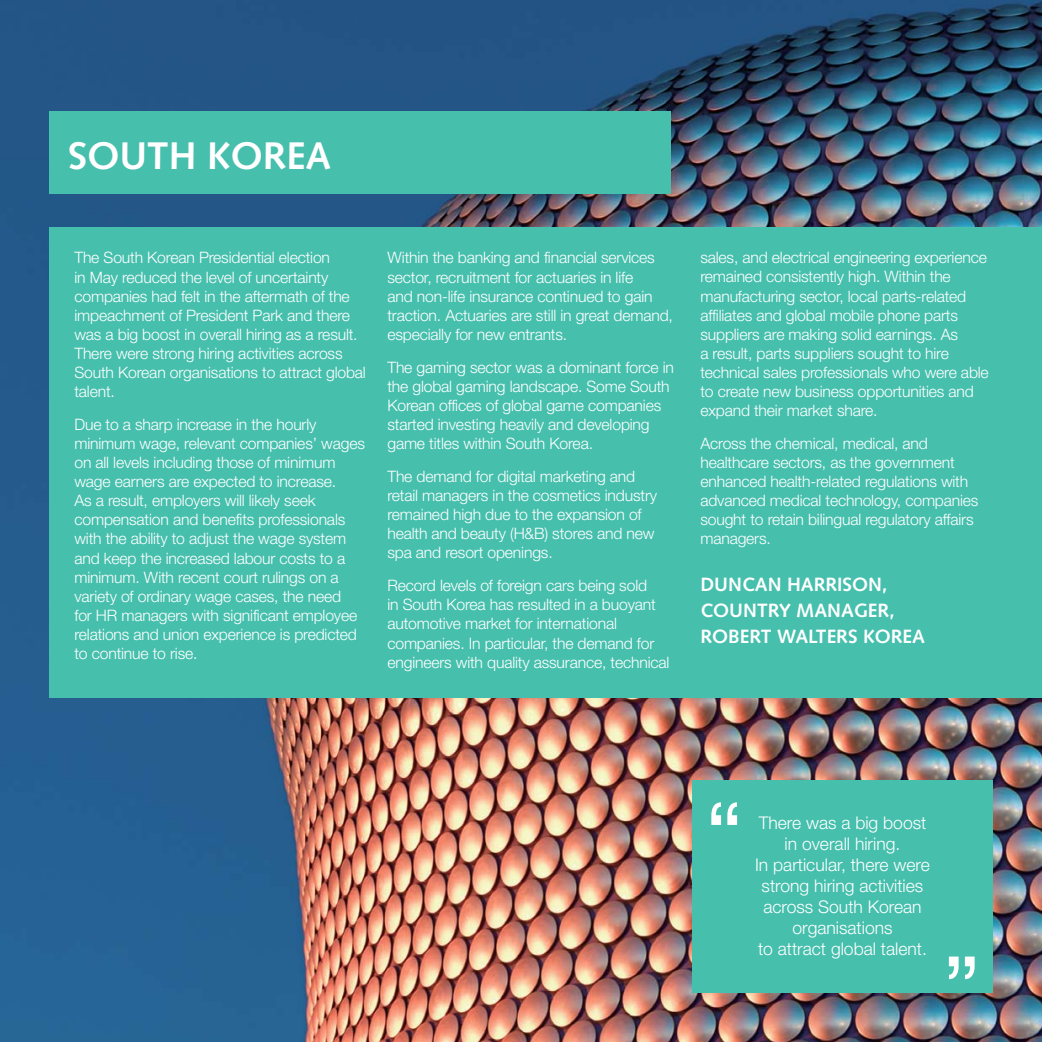
<style>
.page{position:relative;width:1042px;height:1042px;background:#fff}
.page>*{position:absolute;margin:0;border:0;box-sizing:border-box;transform-origin:0 0}
.t1{font:87.5px "Helvetica Neue LT Std";color:#fff}
.t2{font:700 38.5px "Syntax LT Std";color:#fff}
.t3{font:700 19.25px/26.2px "Syntax LT Std";color:#fff}
.t4{font:300 17.5px/21px "Helvetica Neue LT Std";color:#fff;text-align:center}
.t5{font:300 15.75px/19.1px "Helvetica Neue LT Std";letter-spacing:-.01em;color:#fff}
</style>
<div class="page">
<img style="left:0;top:0;width:1042px;height:1042px">
<div style="left:50px;top:227px;width:992px;height:471px;background:#46bfad"></div>
<div style="left:50px;top:112px;width:621px;height:82px;background:#46bfad"></div>
<div style="left:692px;top:780px;width:300px;height:213px;background:#46bfad"></div>
<h2 class="t2" style="left:68px;top:133px;width:264px">SOUTH KOREA</h2>
<p class="t5" style="left:74px;top:250px;width:293px">The South Korean Presidential election<br>in May reduced the level of uncertainty companies had felt in the aftermath of the impeachment of President Park and there was a big boost in overall hiring as a result.<br>There were strong hiring activities across South Korean organisations to attract global talent.</p>
<p class="t5" style="left:74px;top:417px;width:292px">Due to a sharp increase in the hourly minimum wage, relevant companies’ wages on all levels including those of minimum wage earners are expected to increase.<br>As a result, employers will likely seek compensation and benefits professionals with the ability to adjust the wage system and keep the increased labour costs to a minimum. With recent court rulings on a variety of ordinary wage cases, the need<br>for HR managers with significant employee relations and union experience is predicted to continue to rise.</p>
<p class="t5" style="left:387px;top:250px;width:287px">Within the banking and financial services sector, recruitment for actuaries in life<br>and non-life insurance continued to gain traction. Actuaries are still in great demand, especially for new entrants.</p>
<p class="t5" style="left:387px;top:359px;width:288px">The gaming sector was a dominant force in the global gaming landscape. Some South Korean offices of global game companies started investing heavily and developing game titles within South Korea.</p>
<p class="t5" style="left:387px;top:469px;width:271px">The demand for digital marketing and retail managers in the cosmetics industry remained high due to the expansion of health and beauty (H&amp;B) stores and new spa and resort openings.</p>
<p class="t5" style="left:387px;top:578px;width:283px">Record levels of foreign cars being sold<br>in South Korea has resulted in a buoyant automotive market for international companies. In particular, the demand for engineers with quality assurance, technical</p>
<p class="t5" style="left:700px;top:250px;width:290px">sales, and electrical engineering experience remained consistently high. Within the manufacturing sector, local parts-related affiliates and global mobile phone parts suppliers are making solid earnings. As<br>a result, parts suppliers sought to hire technical sales professionals who were able to create new business opportunities and expand their market share.</p>
<p class="t5" style="left:700px;top:436px;width:280px">Across the chemical, medical, and healthcare sectors, as the government enhanced health-related regulations with advanced medical technology, companies sought to retain bilingual regulatory affairs managers.</p>
<p class="t3" style="left:700px;top:571px;width:226px">DUNCAN HARRISON,<br>COUNTRY MANAGER,<br>ROBERT WALTERS KOREA</p>
<h1 class="t1" style="left:705px;top:802px;width:39px">“</h1>
<p class="t4" style="left:755px;top:815px;width:176px">There was a big boost in overall hiring.<br>In particular, there were strong hiring activities across South Korean organisations<br>to attract global talent.</p>
<h1 class="t1" style="left:943px;top:957px;width:39px">”</h1>
</div>
